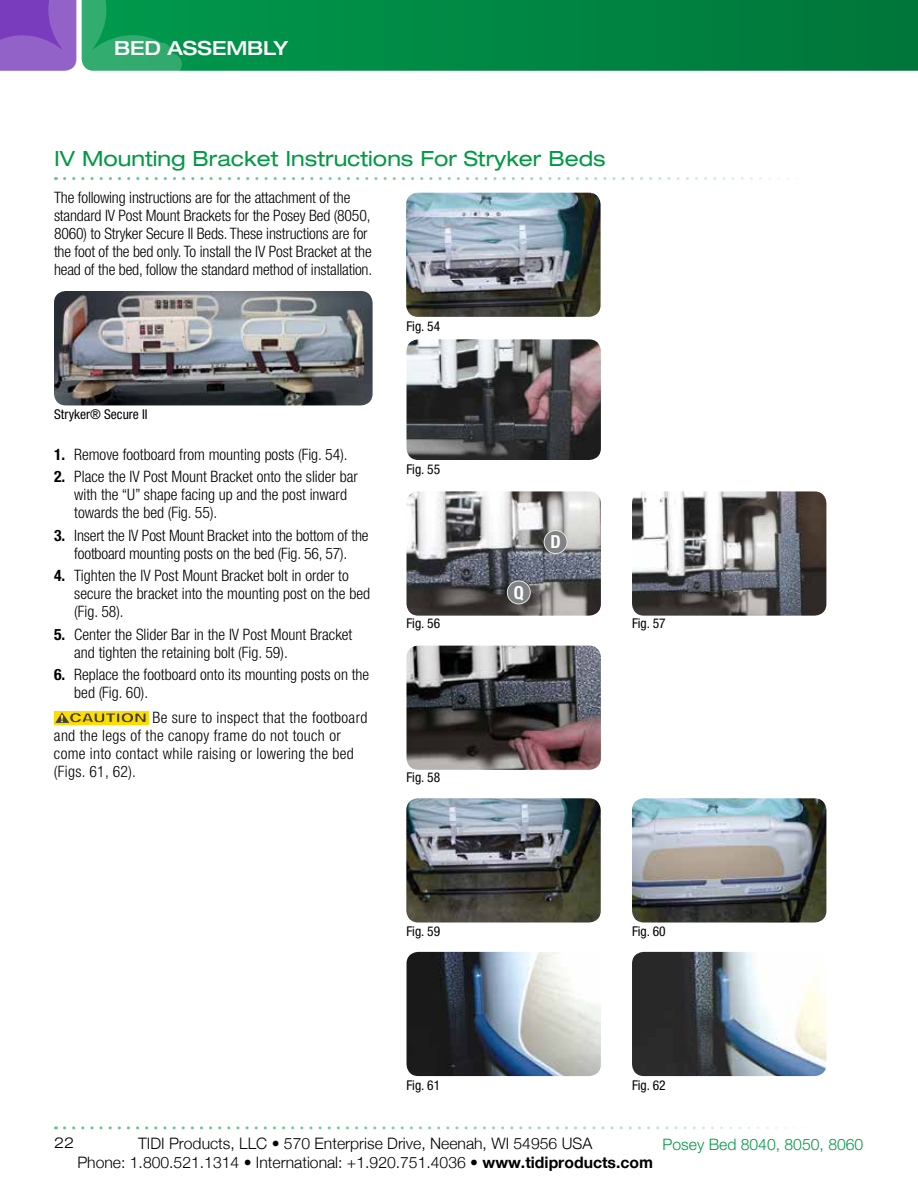
<style>
.page{position:relative;width:918px;height:1188px;background:#fff}
.page>*{position:absolute;margin:0;border:0;box-sizing:border-box;transform-origin:0 0}
.t1{font:expanded 21px "Helvetica Neue LT Std";color:#094}
.t2{font:500 expanded 19.5px "Helvetica Neue LT Std";letter-spacing:-.005em;color:#fff}
.t3{font:700 condensed 18px "Helvetica Neue LT Std";color:#fff}
.t4{font:300 condensed 15.75px/18px "Helvetica Neue LT Std";color:#000}
.t5{font:300 condensed 15.75px/18px "Helvetica Neue LT Std";letter-spacing:.02em;color:#000}
.t6{font:300 15.75px/19.4px "Helvetica Neue";color:#000;text-align:center}
.t7{font:300 15.75px "Helvetica Neue LT Std";color:#094}
.t8{font:300 expanded 15px "Helvetica Neue LT Std";color:#000}
.t9{font:condensed 13.5px "Helvetica Neue LT Std";color:#000}
.s1{font-weight:700}
.s2{font-family:"Helvetica";font-weight:700}
</style>
<div class="page">
<svg style="left:64px;top:1126px;width:731px;height:3px"></svg>
<svg style="left:65px;top:177px;width:724px;height:3px"></svg>
<svg style="left:182px;top:0;width:736px;height:71px;background:#008542"></svg>
<svg style="left:0;top:0;width:182px;height:71px;background:#51858e"></svg>
<img style="left:407px;top:339px;width:194px;height:121px">
<img style="left:632px;top:491px;width:194px;height:125px">
<img style="left:407px;top:491px;width:194px;height:125px">
<div style="left:544px;top:531px;width:23px;height:23px;background:#808285;border-radius:50%"></div>
<div style="left:544px;top:530px;width:23px;height:24px;border:1px solid #e6e7e8;border-radius:50%"></div>
<div style="left:507px;top:581px;width:23px;height:23px;background:#808285;border-radius:50%"></div>
<div style="left:507px;top:581px;width:23px;height:23px;border:1px solid #e6e7e8;border-radius:50%"></div>
<img style="left:407px;top:646px;width:194px;height:124px">
<img style="left:406px;top:798px;width:195px;height:125px">
<img style="left:632px;top:798px;width:194px;height:125px">
<img style="left:406px;top:193px;width:195px;height:124px">
<img style="left:407px;top:952px;width:194px;height:124px">
<img style="left:632px;top:952px;width:194px;height:124px">
<div style="left:54px;top:711px;width:94px;height:14px;background:#fd0"></div>
<svg style="left:55px;top:712px;width:91px;height:11px"></svg>
<img style="left:54px;top:291px;width:319px;height:114px">
<p class="t2" style="left:114px;top:36px;width:176px">BED ASSEMBLY</p>
<h1 class="t1" style="left:54px;top:146px;width:553px">IV Mounting Bracket Instructions For Stryker Beds</h1>
<p class="t4" style="left:54px;top:189px;width:319px">The following instructions are for the attachment of the standard IV Post Mount Brackets for the Posey Bed (8050, 8060) to Stryker Secure II Beds. These instructions are for the foot of the bed only. To install the IV Post Bracket at the head of the bed, follow the standard method of installation.</p>
<p class="t9" style="left:54px;top:407px;width:95px">Stryker® Secure II</p>
<p class="t4" style="left:54px;top:445px;width:292px"><span class="s1">1.</span> Remove footboard from mounting posts (Fig. 54).</p>
<p class="t4" style="left:74px;top:468px;width:285px;text-indent:-20px"><span class="s1">2.</span> Place the IV Post Mount Bracket onto the slider bar with the “U” shape facing up and the post inward towards the bed (Fig. 55).</p>
<p class="t4" style="left:54px;top:526px;width:316px;text-align:center"><span class="s1">3.</span> Insert the IV Post Mount Bracket into the bottom of the footboard mounting posts on the bed (Fig. 56, 57).</p>
<p class="t4" style="left:74px;top:567px;width:297px;text-indent:-20px"><span class="s1">4.</span> Tighten the IV Post Mount Bracket bolt in order to secure the bracket into the mounting post on the bed (Fig. 58).</p>
<p class="t4" style="left:74px;top:625px;width:280px;text-indent:-20px"><span class="s1">5.</span> Center the Slider Bar in the IV Post Mount Bracket and tighten the retaining bolt (Fig. 59).</p>
<p class="t4" style="left:74px;top:666px;width:296px;text-indent:-20px"><span class="s1">6.</span> Replace the footboard onto its mounting posts on the bed (Fig. 60).</p>
<p class="t5" style="left:54px;top:708px;width:315px;text-indent:99px">Be sure to inspect that the footboard and the legs of the canopy frame do not touch or come into contact while raising or lowering the bed (Figs. 61, 62).</p>
<p class="t9" style="left:407px;top:318px;width:35px">Fig. 54</p>
<p class="t9" style="left:407px;top:461px;width:35px">Fig. 55</p>
<p class="t9" style="left:407px;top:616px;width:35px">Fig. 56</p>
<p class="t9" style="left:407px;top:770px;width:35px">Fig. 58</p>
<p class="t9" style="left:407px;top:923px;width:35px">Fig. 59</p>
<p class="t9" style="left:407px;top:1077px;width:35px">Fig. 61</p>
<p class="t3" style="left:514px;top:582px;width:12px">Q</p>
<p class="t3" style="left:550px;top:531px;width:12px">D</p>
<p class="t9" style="left:632px;top:616px;width:35px">Fig. 57</p>
<p class="t9" style="left:632px;top:923px;width:35px">Fig. 60</p>
<p class="t9" style="left:632px;top:1077px;width:35px">Fig. 62</p>
<p class="t6" style="left:77px;top:1132px;width:577px">TIDI Products, LLC • 570 Enterprise Drive, Neenah, WI 54956 USA<br>Phone: 1.800.521.1314 • International: +1.920.751.4036 • <span class="s1">www.tidiproducts.co</span><span class="s2">m</span></p>
<p class="t8" style="left:54px;top:1134px;width:22px">22</p>
<p class="t7" style="left:663px;top:1135px;width:202px">Posey Bed 8040, 8050, 8060</p>
</div>
